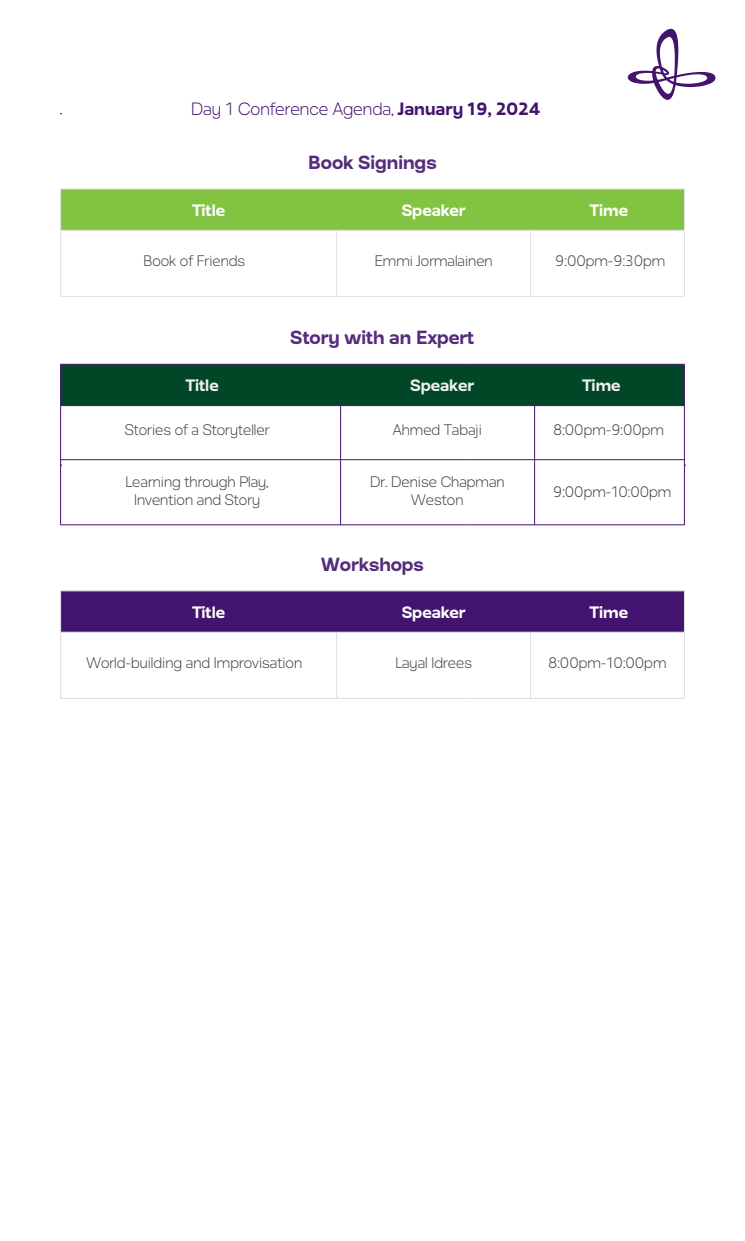
<style>
.page{position:relative;width:745px;height:1241px;background:#fff}
.page>*{position:absolute;margin:0;border:0;box-sizing:border-box;transform-origin:0 0}
.t1{font:700 18.75px "ithra";color:#562c7c}
.t2{font:300 17.5px "ithra";color:#43146d}
.t3{font:700 16.25px "ithra";color:#fff}
.t4{font:700 16.25px "ithra";color:#f0f0f0}
.t5{font:300 15px/18px "ithra";color:#414042;text-align:center}
.s1{font-weight:700}
</style>
<div class="page">
<svg style="left:627px;top:29px;width:88px;height:71px"></svg>
<div style="left:61px;top:190px;width:622px;height:40px;background:#82c341"></div>
<hr style="left:683px;top:189px;width:1px;height:41px;background:#e0e0e0">
<hr style="left:60px;top:230px;width:406px;height:1px;background:#e0e0e0">
<hr style="left:466px;top:230px;width:218px;height:1px;background:#e0e0e0">
<hr style="left:336px;top:230px;width:1px;height:66px;background:#e0e0e0">
<hr style="left:530px;top:230px;width:1px;height:66px;background:#e0e0e0">
<hr style="left:683px;top:231px;width:1px;height:65px;background:#e0e0e0">
<hr style="left:60px;top:296px;width:406px;height:1px;background:#e0e0e0">
<hr style="left:466px;top:296px;width:218px;height:1px;background:#e0e0e0">
<hr style="left:60px;top:189px;width:406px;height:1px;background:#e0e0e0">
<hr style="left:60px;top:189px;width:1px;height:41px;background:#e0e0e0">
<hr style="left:466px;top:189px;width:218px;height:1px;background:#e0e0e0">
<hr style="left:60px;top:230px;width:1px;height:66px;background:#e0e0e0">
<div style="left:61px;top:591px;width:622px;height:41px;background:#43146d"></div>
<hr style="left:683px;top:591px;width:1px;height:41px;background:#e0e0e0">
<hr style="left:60px;top:632px;width:406px;height:1px;background:#e0e0e0">
<hr style="left:466px;top:632px;width:218px;height:1px;background:#e0e0e0">
<hr style="left:336px;top:632px;width:1px;height:66px;background:#e0e0e0">
<hr style="left:530px;top:632px;width:1px;height:66px;background:#e0e0e0">
<hr style="left:683px;top:632px;width:1px;height:66px;background:#e0e0e0">
<hr style="left:60px;top:698px;width:406px;height:1px;background:#e0e0e0">
<hr style="left:466px;top:698px;width:218px;height:1px;background:#e0e0e0">
<hr style="left:60px;top:590px;width:406px;height:1px;background:#e0e0e0">
<hr style="left:60px;top:591px;width:1px;height:41px;background:#e0e0e0">
<hr style="left:466px;top:590px;width:218px;height:1px;background:#e0e0e0">
<hr style="left:60px;top:632px;width:1px;height:66px;background:#e0e0e0">
<div style="left:61px;top:365px;width:622px;height:40px;background:#004627"></div>
<hr style="left:683px;top:364px;width:1px;height:41px;background:#43146d">
<hr style="left:60px;top:405px;width:406px;height:1px;background:#43146d">
<hr style="left:466px;top:405px;width:218px;height:1px;background:#43146d">
<hr style="left:683px;top:406px;width:1px;height:118px;background:#43146d">
<hr style="left:60px;top:524px;width:406px;height:1px;background:#43146d">
<hr style="left:466px;top:524px;width:218px;height:1px;background:#43146d">
<hr style="left:60px;top:459px;width:406px;height:1px;background:#43146d">
<hr style="left:466px;top:459px;width:218px;height:1px;background:#43146d">
<hr style="left:340px;top:406px;width:1px;height:118px;background:#43146d">
<hr style="left:534px;top:406px;width:1px;height:118px;background:#43146d">
<hr style="left:60px;top:364px;width:406px;height:1px;background:#43146d">
<hr style="left:60px;top:364px;width:1px;height:41px;background:#43146d">
<hr style="left:466px;top:364px;width:218px;height:1px;background:#43146d">
<hr style="left:60px;top:406px;width:1px;height:118px;background:#43146d">
<p class="t2" style="left:191px;top:99px;width:350px">Day 1 Conference Agenda, <span class="s1">January 19, 2024</span></p>
<p class="t1" style="left:308px;top:152px;width:130px">Book Signings</p>
<p class="t3" style="left:192px;top:201px;width:34px">Title</p>
<p class="t3" style="left:401px;top:201px;width:65px">Speaker</p>
<p class="t3" style="left:589px;top:201px;width:40px">Time</p>
<p class="t5" style="left:143px;top:252px;width:103px">Book of Friends</p>
<p class="t5" style="left:374px;top:252px;width:119px">Emmi Jormalainen</p>
<p class="t5" style="left:555px;top:252px;width:111px">9:00pm-9:30pm</p>
<p class="t1" style="left:290px;top:327px;width:185px">Story with an Expert</p>
<p class="t4" style="left:186px;top:376px;width:34px">Title</p>
<p class="t4" style="left:410px;top:376px;width:65px">Speaker</p>
<p class="t4" style="left:582px;top:376px;width:40px">Time</p>
<p class="t5" style="left:125px;top:421px;width:146px">Stories of a Storyteller</p>
<p class="t5" style="left:392px;top:421px;width:90px">Ahmed Tabaji</p>
<p class="t5" style="left:552px;top:421px;width:112px">8:00pm-9:00pm</p>
<p class="t5" style="left:125px;top:472px;width:144px">Learning through Play,<br>Invention and Story</p>
<p class="t5" style="left:370px;top:472px;width:136px">Dr. Denise Chapman<br>Weston</p>
<p class="t5" style="left:552px;top:483px;width:120px">9:00pm-10:00pm</p>
<p class="t1" style="left:321px;top:553px;width:104px">Workshops</p>
<p class="t3" style="left:192px;top:602px;width:34px">Title</p>
<p class="t3" style="left:401px;top:602px;width:65px">Speaker</p>
<p class="t3" style="left:589px;top:602px;width:40px">Time</p>
<p class="t5" style="left:86px;top:653px;width:217px">World-building and Improvisation</p>
<p class="t5" style="left:395px;top:653px;width:78px">Layal Idrees</p>
<p class="t5" style="left:548px;top:653px;width:120px">8:00pm-10:00pm</p>
</div>
